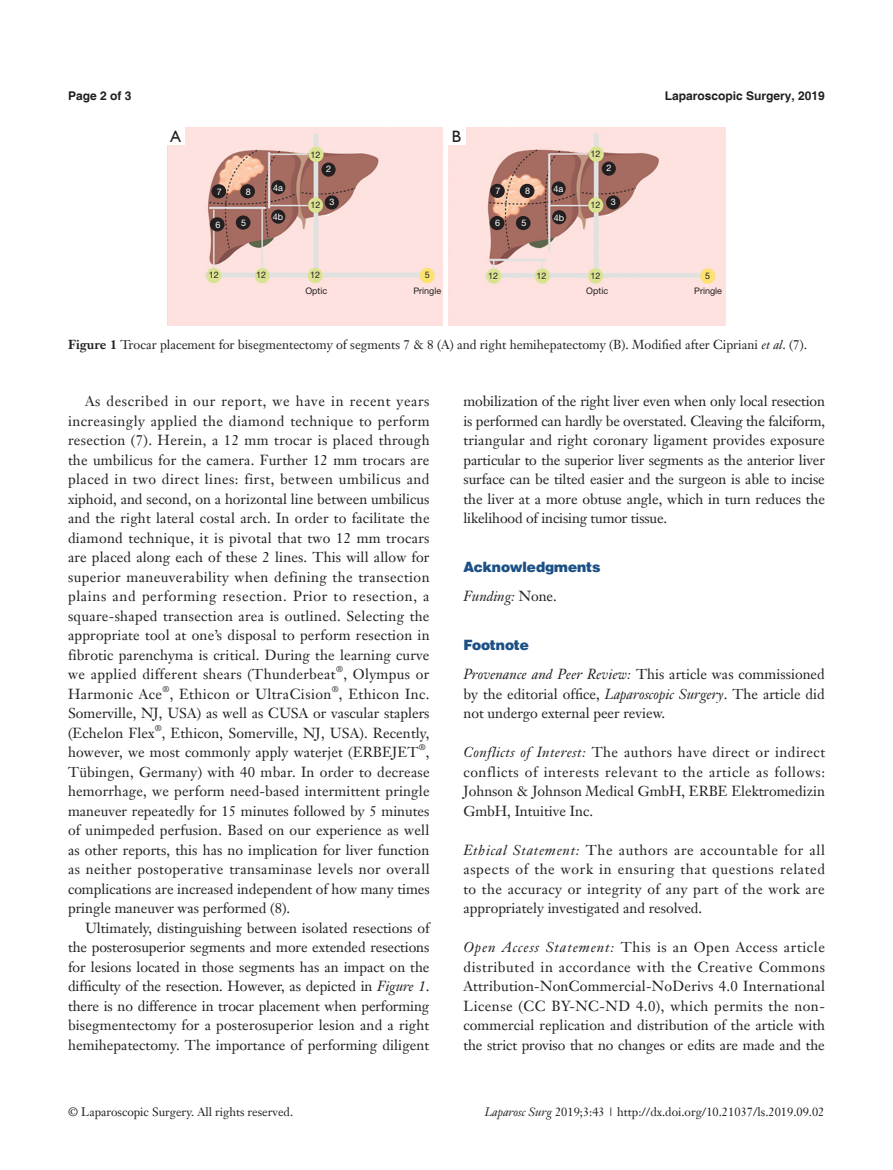
<style>
.page{position:relative;width:893px;height:1170px;background:#fff}
.page>*{position:absolute;margin:0;border:0;box-sizing:border-box;transform-origin:0 0}
.t1{font:16.5px "Humanist 521 BT";color:#231f20}
.t2{font:14.25px/19.5px "Janson Text LT";color:#231f20;text-align:justify}
.t3{font:14.25px "Janson Text LT";letter-spacing:.03em;color:#231f20}
.t4{font:900 14.25px "Helvetica";color:#1c5085}
.t5{font:italic 14.25px "Janson Text LT";color:#231f20}
.t6{font:14.25px "Janson Text LT";letter-spacing:.025em;color:#231f20}
.t7{font:12.75px "Janson Text LT";color:#231f20}
.t8{font:12px "Janson Text LT";color:#231f20}
.t9{font:700 12px "Helvetica";color:#231f20}
.t10{font:9px "Helvetica Neue LT Pro";color:#231f20}
.t11{font:9px "Helvetica Neue LT Pro";color:#fff}
.t12{font:8.25px "Janson Text LT";color:#231f20}
.s1{font-weight:700}
.s2{font-style:italic}
.s3{font-style:normal}
</style>
<div class="page">
<img style="left:167px;top:128px;width:559px;height:198px">
<div style="left:582px;top:287px;width:30px;height:10px;background:#fee2df"></div>
<div style="left:301px;top:287px;width:30px;height:10px;background:#fee2df"></div>
<div style="left:693px;top:287px;width:30px;height:10px;background:#fee2df"></div>
<div style="left:412px;top:287px;width:30px;height:10px;background:#fee2df"></div>
<div style="left:552px;top:181px;width:14px;height:15px;background:#231f20;border-radius:50%"></div>
<div style="left:271px;top:180px;width:14px;height:14px;background:#231f20;border-radius:50%"></div>
<div style="left:552px;top:210px;width:14px;height:14px;background:#231f20;border-radius:50%"></div>
<div style="left:271px;top:209px;width:14px;height:15px;background:#231f20;border-radius:50%"></div>
<div style="left:606px;top:195px;width:14px;height:14px;background:#231f20;border-radius:50%"></div>
<div style="left:325px;top:195px;width:14px;height:14px;background:#231f20;border-radius:50%"></div>
<div style="left:602px;top:161px;width:14px;height:15px;background:#231f20;border-radius:50%"></div>
<div style="left:321px;top:162px;width:15px;height:15px;background:#231f20;border-radius:50%"></div>
<div style="left:520px;top:184px;width:14px;height:14px;background:#231f20;border-radius:50%"></div>
<div style="left:240px;top:184px;width:15px;height:14px;background:#231f20;border-radius:50%"></div>
<div style="left:490px;top:184px;width:15px;height:14px;background:#231f20;border-radius:50%"></div>
<div style="left:211px;top:184px;width:15px;height:14px;background:#231f20;border-radius:50%"></div>
<div style="left:490px;top:216px;width:14px;height:14px;background:#231f20;border-radius:50%"></div>
<div style="left:210px;top:217px;width:15px;height:14px;background:#231f20;border-radius:50%"></div>
<div style="left:516px;top:216px;width:15px;height:14px;background:#231f20;border-radius:50%"></div>
<div style="left:236px;top:215px;width:14px;height:15px;background:#231f20;border-radius:50%"></div>
<hr style="left:444px;top:128px;width:4px;height:198px;background:#fff">
<div style="left:448px;top:128px;width:17px;height:17px;background:#fff"></div>
<div style="left:167px;top:128px;width:17px;height:17px;background:#fff"></div>
<p class="t9" style="left:68px;top:88px;width:65px">Page 2 of 3</p>
<p class="t9" style="left:665px;top:88px;width:162px">Laparoscopic Surgery, 2019</p>
<p class="t1" style="left:170px;top:126px;width:12px">A</p>
<p class="t1" style="left:452px;top:126px;width:11px">B</p>
<p class="t10" style="left:310px;top:149px;width:12px">12</p>
<p class="t10" style="left:591px;top:149px;width:12px">12</p>
<p class="t11" style="left:326px;top:163px;width:7px">2</p>
<p class="t11" style="left:606px;top:162px;width:7px">2</p>
<p class="t11" style="left:273px;top:182px;width:11px">4a</p>
<p class="t11" style="left:553px;top:183px;width:11px">4a</p>
<p class="t11" style="left:273px;top:211px;width:12px">4b</p>
<p class="t11" style="left:554px;top:212px;width:12px">4b</p>
<p class="t11" style="left:217px;top:186px;width:7px">7</p>
<p class="t11" style="left:246px;top:186px;width:7px">8</p>
<p class="t11" style="left:496px;top:185px;width:7px">7</p>
<p class="t11" style="left:525px;top:185px;width:7px">8</p>
<p class="t11" style="left:215px;top:219px;width:7px">6</p>
<p class="t11" style="left:241px;top:217px;width:7px">5</p>
<p class="t11" style="left:495px;top:217px;width:7px">6</p>
<p class="t11" style="left:521px;top:217px;width:7px">5</p>
<p class="t11" style="left:329px;top:196px;width:7px">3</p>
<p class="t11" style="left:611px;top:196px;width:7px">3</p>
<p class="t10" style="left:310px;top:199px;width:12px">12</p>
<p class="t10" style="left:591px;top:199px;width:12px">12</p>
<p class="t10" style="left:209px;top:269px;width:12px">12</p>
<p class="t10" style="left:256px;top:269px;width:12px">12</p>
<p class="t10" style="left:310px;top:269px;width:12px">12</p>
<p class="t10" style="left:488px;top:270px;width:12px">12</p>
<p class="t10" style="left:536px;top:270px;width:12px">12</p>
<p class="t10" style="left:591px;top:270px;width:12px">12</p>
<p class="t10" style="left:305px;top:286px;width:23px">Optic</p>
<p class="t10" style="left:413px;top:286px;width:29px">Pringle</p>
<p class="t10" style="left:586px;top:286px;width:23px">Optic</p>
<p class="t10" style="left:694px;top:286px;width:29px">Pringle</p>
<p class="t10" style="left:425px;top:269px;width:7px">5</p>
<p class="t10" style="left:705px;top:270px;width:7px">5</p>
<p class="t7" style="left:68px;top:337px;width:741px"><span class="s1">Figure 1</span> Trocar placement for bisegmentectomy of segments 7 &amp; 8 (A) and right hemihepatectomy (B). Modified after Cipriani <span class="s2">et al</span>. (7).</p>
<p class="t2" style="left:68px;top:391px;width:363px;text-indent:17px">As described in our report, we have in recent years increasingly applied the diamond technique to perform resection (7). Herein, a 12 mm trocar is placed through the umbilicus for the camera. Further 12 mm trocars are placed in two direct lines: first, between umbilicus and xiphoid, and second, on a horizontal line between umbilicus and the right lateral costal arch. In order to facilitate the diamond technique, it is pivotal that two 12 mm trocars are placed along each of these 2 lines. This will allow for superior maneuverability when defining the transection plains and performing resection. Prior to resection, a square-shaped transection area is outlined. Selecting the appropriate tool at one’s disposal to perform resection in fibrotic parenchyma is critical. During the learning curve we applied different shears (Thunderbeat</p>
<p class="t12" style="left:336px;top:664px;width:8px">®</p>
<p class="t6" style="left:343px;top:665px;width:87px">, Olympus or</p>
<p class="t3" style="left:68px;top:684px;width:96px">Harmonic Ace</p>
<p class="t12" style="left:162px;top:683px;width:8px">®</p>
<p class="t3" style="left:170px;top:684px;width:163px">, Ethicon or UltraCision</p>
<p class="t12" style="left:332px;top:683px;width:8px">®</p>
<p class="t2" style="left:68px;top:683px;width:363px;text-indent:271px">, Ethicon Inc.<br>Somerville, NJ, USA) as well as CUSA or vascular staplers (Echelon Flex</p>
<p class="t12" style="left:155px;top:722px;width:8px">®</p>
<p class="t2" style="left:68px;top:722px;width:363px;text-indent:94px">, Ethicon, Somerville, NJ, USA). Recently, however, we most commonly apply waterjet (ERBEJET</p>
<p class="t12" style="left:419px;top:742px;width:8px">®</p>
<p class="t2" style="left:68px;top:742px;width:363px;text-indent:358px">, Tübingen, Germany) with 40 mbar. In order to decrease hemorrhage, we perform need-based intermittent pringle maneuver repeatedly for 15 minutes followed by 5 minutes of unimpeded perfusion. Based on our experience as well as other reports, this has no implication for liver function as neither postoperative transaminase levels nor overall complications are increased independent of how many times pringle maneuver was performed (8).</p>
<p class="t2" style="left:68px;top:917px;width:363px;text-indent:17px">Ultimately, distinguishing between isolated resections of the posterosuperior segments and more extended resections for lesions located in those segments has an impact on the difficulty of the resection. However, as depicted in <span class="s2">Figure 1</span>. there is no difference in trocar placement when performing bisegmentectomy for a posterosuperior lesion and a right hemihepatectomy. The importance of performing diligent</p>
<p class="t2" style="left:463px;top:391px;width:363px">mobilization of the right liver even when only local resection is performed can hardly be overstated. Cleaving the falciform, triangular and right coronary ligament provides exposure particular to the superior liver segments as the anterior liver surface can be tilted easier and the surgeon is able to incise the liver at a more obtuse angle, which in turn reduces the likelihood of incising tumor tissue.</p>
<p class="t4" style="left:463px;top:557px;width:139px">Acknowledgments</p>
<p class="t5" style="left:463px;top:587px;width:95px">Funding: <span class="s3">None.</span></p>
<p class="t4" style="left:463px;top:635px;width:67px">Footnote</p>
<p class="t2" style="left:463px;top:664px;width:363px"><span class="s2">Provenance and Peer Review:</span> This article was commissioned by the editorial office, <span class="s2">Laparoscopic Surgery</span>. The article did not undergo external peer review.</p>
<p class="t2" style="left:463px;top:742px;width:363px"><span class="s2">Conflicts of Interest:</span> The authors have direct or indirect conflicts of interests relevant to the article as follows:<br>Johnson &amp; Johnson Medical GmbH, ERBE Elektromedizin GmbH, Intuitive Inc.</p>
<p class="t2" style="left:463px;top:839px;width:363px"><span class="s2">Ethical Statement:</span> The authors are accountable for all aspects of the work in ensuring that questions related to the accuracy or integrity of any part of the work are appropriately investigated and resolved.</p>
<p class="t2" style="left:463px;top:937px;width:363px"><span class="s2">Open Access Statement:</span> This is an Open Access article distributed in accordance with the Creative Commons Attribution-NonCommercial-NoDerivs 4.0 International License (CC BY-NC-ND 4.0), which permits the non&shy;commercial replication and distribution of the article with the strict proviso that no changes or edits are made and the</p>
<p class="t8" style="left:68px;top:1104px;width:227px">© Laparoscopic Surgery. All rights reserved.</p>
<p class="t8" style="left:485px;top:1104px;width:341px"><span class="s2">Laparosc Surg</span> 2019;3:43 | http://dx.doi.org/10.21037/ls.2019.09.02</p>
</div>
